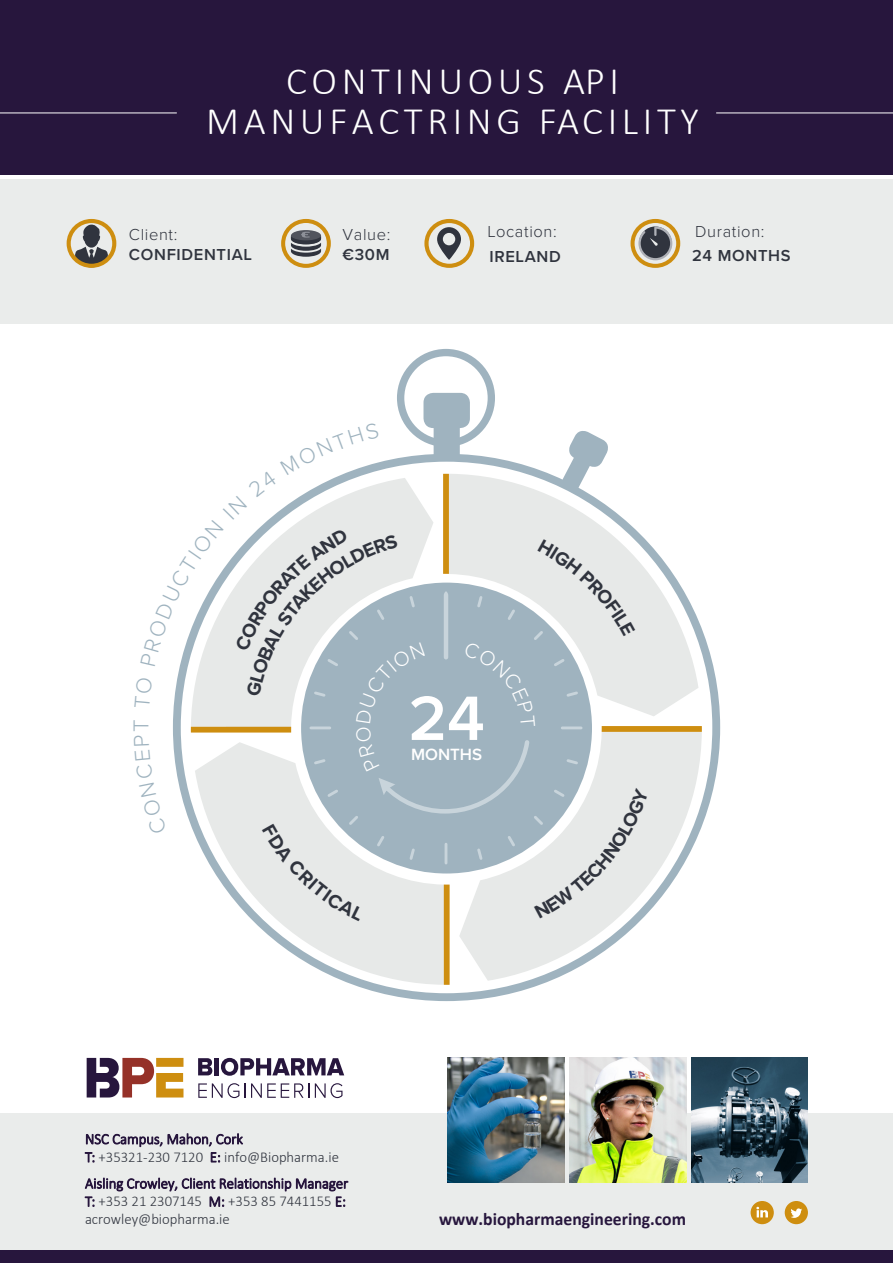
<style>
.page{position:relative;width:893px;height:1263px;background:#fff}
.page>*{position:absolute;margin:0;border:0;box-sizing:border-box;transform-origin:0 0}
.t1{font:600 64.95px "Proxima Nova";color:#fff}
.t2{font:300 39px/39.5px "Calibri";letter-spacing:.12em;color:#fff;text-align:center}
.t3{font:300 22.2px "Proxima Nova";color:#9fb3bf}
.t4{font:700 18px "Calibri";color:#27163d}
.t5{font:600 16.95px "Proxima Nova";color:#fff}
.t6{font:300 16.5px/25.8px "Proxima Nova";letter-spacing:.04em;color:#30343e}
.t7{font:600 16.5px/19.8px "Proxima Nova";letter-spacing:.04em;color:#30343e}
.t8{font:300 15px/18px "Calibri";color:#30343e}
.s1{font-weight:300}
.s2{font-weight:600}
.s3{color:#27163d}
</style>
<div class="page">
<div style="left:0;top:0;width:893px;height:175px;background:#27163d"></div>
<div style="left:0;top:1114px;width:893px;height:149px;background:#eaeceb"></div>
<div style="left:0;top:179px;width:893px;height:144px;background:#eaeceb"></div>
<div style="left:424px;top:219px;width:50px;height:49px;border:4px solid #ce8e10;border-radius:50%"></div>
<svg style="left:437px;top:227px;width:24px;height:33px"></svg>
<div style="left:281px;top:219px;width:50px;height:49px;border:4px solid #ce8e10;border-radius:50%"></div>
<svg style="left:291px;top:230px;width:30px;height:27px"></svg>
<div style="left:630px;top:219px;width:50px;height:49px;border:4px solid #ce8e10;border-radius:50%"></div>
<svg style="left:638px;top:226px;width:34px;height:34px"></svg>
<svg style="left:75px;top:224px;width:33px;height:43px"></svg>
<div style="left:67px;top:219px;width:49px;height:49px;border:4px solid #ce8e10;border-radius:50%"></div>
<div style="left:0;top:1250px;width:893px;height:13px;background:#27163d"></div>
<svg style="left:87px;top:1058px;width:96px;height:39px"></svg>
<svg style="left:198px;top:1058px;width:14px;height:17px"></svg>
<hr style="left:215px;top:1058px;width:4px;height:17px;background:#27163d">
<svg style="left:221px;top:1058px;width:123px;height:18px"></svg>
<svg style="left:315px;top:1083px;width:27px;height:15px"></svg>
<svg style="left:198px;top:1083px;width:111px;height:15px"></svg>
<img style="left:448px;top:1058px;width:116px;height:125px">
<img style="left:570px;top:1058px;width:116px;height:125px">
<img style="left:691px;top:1058px;width:117px;height:125px">
<div style="left:785px;top:1201px;width:23px;height:23px;background:#ce8e10;border-radius:50%"></div>
<svg style="left:791px;top:1208px;width:11px;height:10px"></svg>
<div style="left:751px;top:1201px;width:23px;height:23px;background:#ce8e10;border-radius:50%"></div>
<svg style="left:756px;top:1207px;width:12px;height:10px"></svg>
<hr style="left:716px;top:113px;width:177px;height:1px;background:#fff">
<hr style="left:0;top:113px;width:177px;height:1px;background:#fff">
<svg style="left:354px;top:629px;width:366px;height:372px"></svg>
<svg style="left:173px;top:349px;width:529px;height:636px"></svg>
<p class="t2" style="left:206px;top:61px;width:494px">CONTINUOUS API<br>MANUFACTRING FACILITY</p>
<p class="t7" style="left:129px;top:224px;width:125px"><span class="s1">Client:<br></span>CONFIDENTIAL</p>
<p class="t6" style="left:487px;top:218px;width:75px">Location:<br><span class="s2">IRELAND</span></p>
<p class="t6" style="left:342px;top:225px;width:49px;line-height:19.8px">Value: <span class="s2">€30M</span></p>
<p class="t6" style="left:692px;top:220px;width:100px;line-height:24px">Duration:<br><span class="s2">24 MONTHS</span></p>
<h3 class="t3" style="left:125px;top:732px;width:14px;rotate:-90deg">T</h3>
<h1 class="t1" style="left:408px;top:670px;width:78px">24</h1>
<p class="t5" style="left:411px;top:742px;width:73px">MONTHS</p>
<p class="t8" style="left:85px;top:1130px;width:255px"><span class="s3">NSC Campus, Mahon, Cork<br>T:</span> +35321-230 7120 <span class="s3">E:</span> info@Biopharma.ie</p>
<p class="t8" style="left:85px;top:1174px;width:265px"><span class="s3">Aisling Crowley, Client Relationship Manager<br>T:</span> +353 21 2307145 <span class="s3">M:</span> +353 85 7441155 <span class="s3">E: </span>acrowley@biopharma.ie</p>
<p class="t4" style="left:439px;top:1207px;width:249px">www.biopharmaengineering.com</p>
</div>
